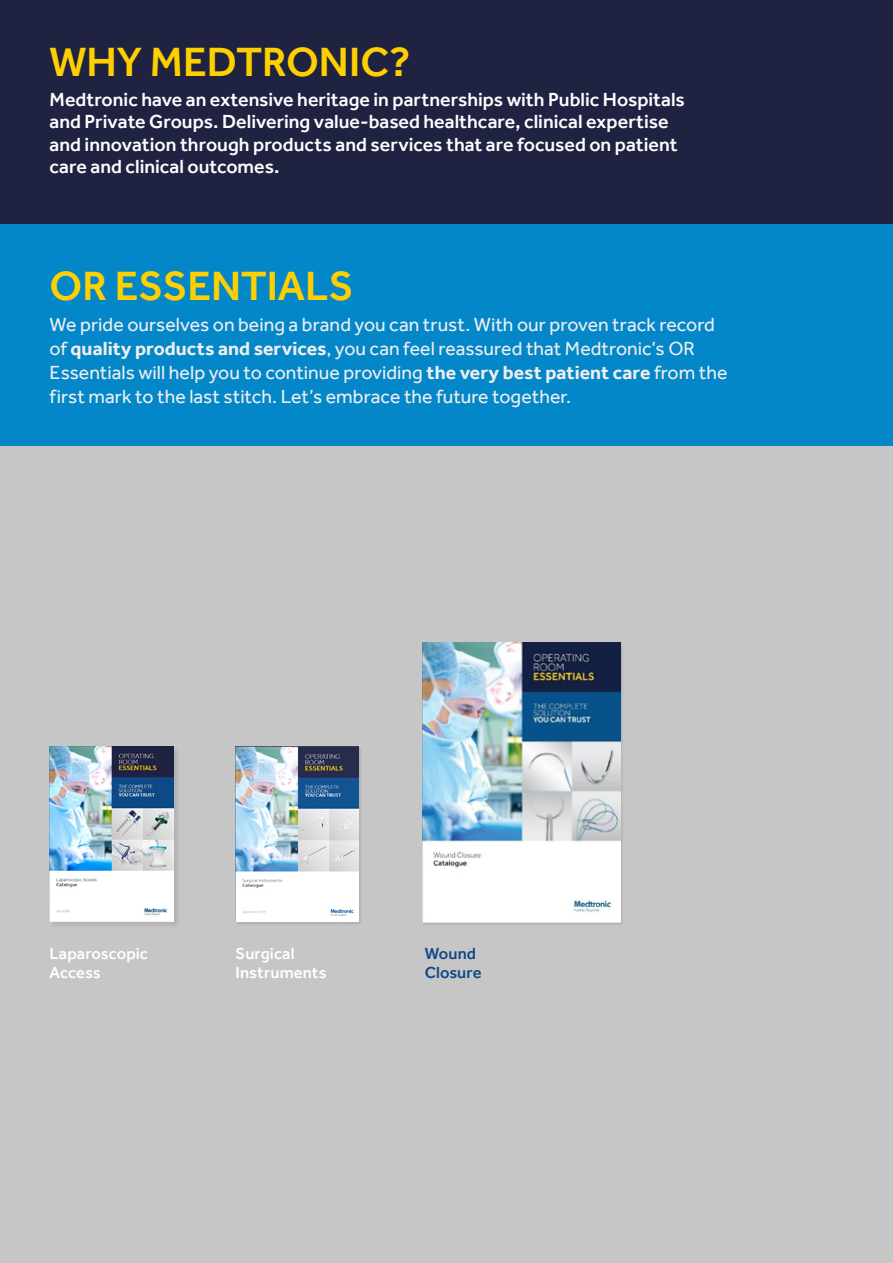
<style>
.page{position:relative;width:893px;height:1263px;background:#fff}
.page>*{position:absolute;margin:0;border:0;box-sizing:border-box;transform-origin:0 0}
.t1{font:500 42px "Effra";color:#ffd000}
.t2{font:19.5px/24px "Effra";color:#eee}
.t3{font:500 19.5px/22.5px "Effra";color:#fff}
.t4{font:500 16.5px/19.5px "Effra";letter-spacing:.005em;color:#fff}
.t5{font:500 16.5px/19.5px "Effra";letter-spacing:.005em;color:#0d4987}
.s1{font-weight:700}
</style>
<div class="page">
<div style="left:0;top:223px;width:893px;height:223px;background:#0387c9"></div>
<div style="left:0;top:0;width:893px;height:223px;background:#1f2341"></div>
<div style="left:0;top:446px;width:893px;height:817px;background:#c6c6c6"></div>
<div style="left:49px;top:746px;width:132px;height:183px;background:#bbb"></div>
<img style="left:50px;top:746px;width:124px;height:176px">
<div style="left:236px;top:746px;width:126px;height:180px;background:#000;opacity:.1"></div>
<img style="left:236px;top:746px;width:122px;height:176px">
<div style="left:423px;top:643px;width:201px;height:283px;background:#000;opacity:.1"></div>
<img style="left:422px;top:643px;width:198px;height:279px">
<h1 class="t1" style="left:50px;top:37px;width:363px">WHY MEDTRONIC?</h1>
<p class="t3" style="left:50px;top:88px;width:637px">Medtronic have an extensive heritage in partnerships with Public Hospitals and Private Groups. Delivering value-based healthcare, clinical expertise and innovation through products and services that are focused on patient care and clinical outcomes.</p>
<h1 class="t1" style="left:50px;top:261px;width:306px">OR ESSENTIALS</h1>
<p class="t2" style="left:50px;top:312px;width:679px">We pride ourselves on being a brand you can trust. With our proven track record of <span class="s1">quality products and services</span>, you can feel reassured that Medtronic’s OR Essentials will help you to continue providing <span class="s1">the very best patient care</span> from the first mark to the last stitch. Let’s embrace the future together.</p>
<p class="t4" style="left:50px;top:943px;width:100px">Laparoscopic<br>Access</p>
<p class="t4" style="left:236px;top:943px;width:93px">Surgical<br>Instruments</p>
<p class="t5" style="left:425px;top:943px;width:58px">Wound<br>Closure</p>
</div>
